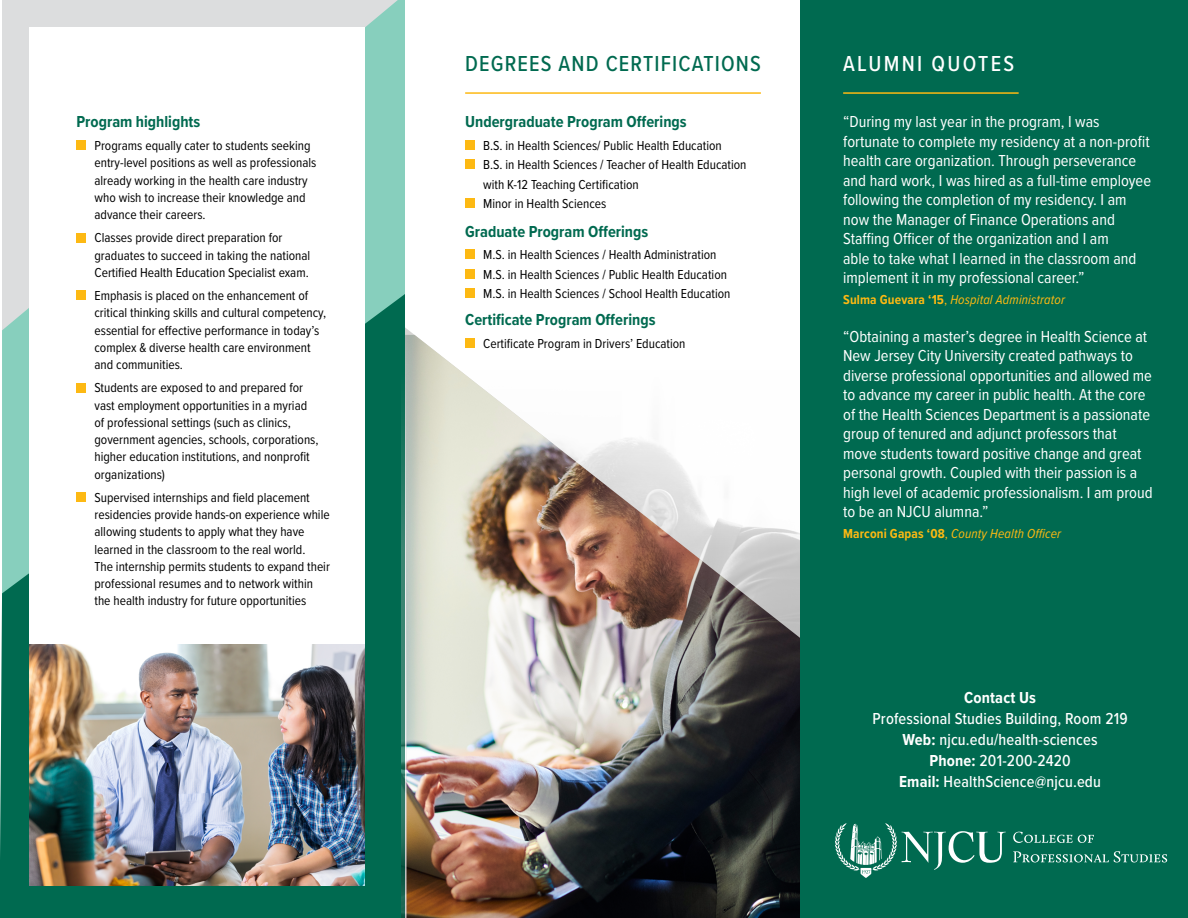
<style>
.page{position:relative;width:1188px;height:918px;background:#fff}
.page>*{position:absolute;margin:0;border:0;box-sizing:border-box;transform-origin:0 0}
.t1{font:500 22.5px "Proxima Nova Cond";letter-spacing:.05em;color:#006a50}
.t2{font:500 22.5px "Proxima Nova Cond";letter-spacing:.1em;color:#fff}
.t3{font:16.5px/19.5px "Proxima Nova Cond";color:#fff}
.t4{font:500 16.5px/21px "Proxima Nova Cond";letter-spacing:.01em;color:#fff;text-align:center}
.t5{font:700 16.5px "Proxima Nova Cond";color:#006a50}
.t6{font:700 16.5px "Proxima Nova Cond";letter-spacing:.01em;color:#fff}
.t7{font:13.5px/17.2px "Proxima Nova Cond";color:#000}
.t8{font:italic 13.5px "Proxima Nova Cond";letter-spacing:.01em;color:#fdb913}
.s1{font-weight:700;font-style:normal}
.s2{font-style:normal}
.s3{font-weight:700}
</style>
<div class="page">
<svg style="left:2px;top:0;width:403px;height:294px;background:#bbd7d1"></svg>
<svg style="left:0;top:294px;width:405px;height:624px;background:#1e7d66"></svg>
<div style="left:29px;top:27px;width:335px;height:858px;background:#fff"></div>
<div style="left:76px;top:141px;width:10px;height:9px;background:#fdb913"></div>
<div style="left:76px;top:233px;width:10px;height:9px;background:#fdb913"></div>
<div style="left:76px;top:291px;width:10px;height:9px;background:#fdb913"></div>
<div style="left:76px;top:383px;width:10px;height:9px;background:#fdb913"></div>
<div style="left:76px;top:492px;width:10px;height:10px;background:#fdb913"></div>
<img style="left:29px;top:644px;width:335px;height:241px">
<img style="left:405px;top:335px;width:395px;height:583px">
<div style="left:800px;top:0;width:388px;height:918px;background:#006a50"></div>
<div style="left:465px;top:140px;width:10px;height:10px;background:#fdb913"></div>
<div style="left:465px;top:160px;width:10px;height:9px;background:#fdb913"></div>
<div style="left:465px;top:199px;width:10px;height:9px;background:#fdb913"></div>
<div style="left:465px;top:250px;width:10px;height:9px;background:#fdb913"></div>
<div style="left:465px;top:269px;width:10px;height:10px;background:#fdb913"></div>
<div style="left:465px;top:289px;width:10px;height:9px;background:#fdb913"></div>
<div style="left:465px;top:338px;width:10px;height:10px;background:#fdb913"></div>
<hr style="left:465px;top:92px;width:296px;height:2px;background:#fdb913">
<hr style="left:843px;top:92px;width:176px;height:2px;background:#fdb913">
<svg style="left:835px;top:823px;width:171px;height:55px"></svg>
<svg style="left:1013px;top:832px;width:81px;height:11px"></svg>
<svg style="left:1013px;top:851px;width:154px;height:11px"></svg>
<p class="t5" style="left:76px;top:109px;width:125px">Program highlights</p>
<p class="t7" style="left:94px;top:136px;width:224px">Programs equally cater to students seeking entry-level positions as well as professionals already working in the health care industry who wish to increase their knowledge and advance their careers.</p>
<p class="t7" style="left:94px;top:229px;width:217px">Classes provide direct preparation for graduates to succeed in taking the national<br>Certified Health Education Specialist exam.</p>
<p class="t7" style="left:94px;top:286px;width:233px">Emphasis is placed on the enhancement of critical thinking skills and cultural competency, essential for effective performance in today’s complex &amp; diverse health care environment and communities.</p>
<p class="t7" style="left:94px;top:379px;width:226px">Students are exposed to and prepared for vast employment opportunities in a myriad of professional settings (such as clinics, government agencies, schools, corporations, higher education institutions, and nonprofit organizations)</p>
<p class="t7" style="left:94px;top:488px;width:237px">Supervised internships and field placement residencies provide hands-on experience while allowing students to apply what they have learned in the classroom to the real world.<br>The internship permits students to expand their professional resumes and to network within the health industry for future opportunities</p>
<h1 class="t1" style="left:465px;top:47px;width:297px">DEGREES AND CERTIFICATIONS</h1>
<p class="t5" style="left:465px;top:109px;width:223px">Undergraduate Program Offerings</p>
<p class="t7" style="left:483px;top:135px;width:265px;line-height:19.5px">B.S. in Health Sciences/ Public Health Education<br>B.S. in Health Sciences / Teacher of Health Education with K-12 Teaching Certification<br>Minor in Health Sciences</p>
<p class="t5" style="left:465px;top:219px;width:185px">Graduate Program Offerings</p>
<p class="t7" style="left:483px;top:244px;width:249px;line-height:19.5px">M.S. in Health Sciences / Health Administration<br>M.S. in Health Sciences / Public Health Education<br>M.S. in Health Sciences / School Health Education</p>
<p class="t5" style="left:465px;top:307px;width:192px">Certificate Program Offerings</p>
<p class="t7" style="left:483px;top:334px;width:204px">Certificate Program in Drivers’ Education</p>
<h1 class="t2" style="left:843px;top:47px;width:173px">ALUMNI QUOTES</h1>
<p class="t3" style="left:843px;top:111px;width:309px">“During my last year in the program, I was fortunate to complete my residency at a non-profit health care organization. Through perseverance and hard work, I was hired as a full-time employee following the completion of my residency. I am now the Manager of Finance Operations and Staffing Officer of the organization and I am<br>able to take what I learned in the classroom and implement it in my professional career.”</p>
<p class="t8" style="left:843px;top:290px;width:223px"><span class="s1">Sulma Guevara ‘15</span><span class="s2">,</span> Hospital Administrator</p>
<p class="t3" style="left:843px;top:326px;width:311px">“Obtaining a master’s degree in Health Science at New Jersey City University created pathways to diverse professional opportunities and allowed me to advance my career in public health. At the core of the Health Sciences Department is a passionate group of tenured and adjunct professors that move students toward positive change and great personal growth. Coupled with their passion is a high level of academic professionalism. I am proud to be an NJCU alumna.”</p>
<p class="t8" style="left:843px;top:524px;width:219px"><span class="s1">Marconi Gapas ‘08</span><span class="s2">,</span> County Health Officer</p>
<p class="t6" style="left:964px;top:686px;width:74px">Contact Us</p>
<p class="t4" style="left:872px;top:708px;width:257px">Professional Studies Building, Room 219<br><span class="s3">Web:</span> njcu.edu/health-sciences<br><span class="s3">Phone:</span> 201-200-2420<br><span class="s3">Email:</span> HealthScience@njcu.edu</p>
</div>
